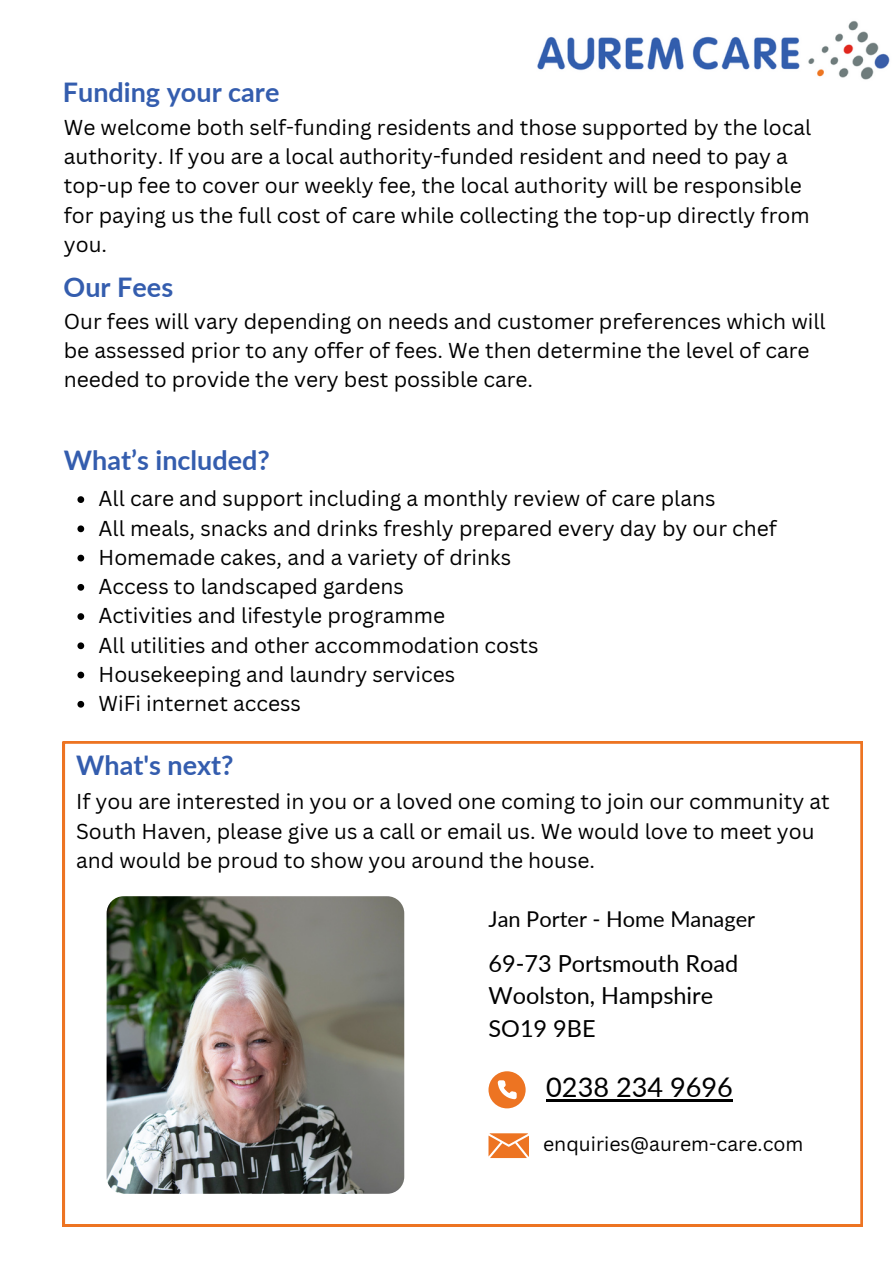
<style>
.page{position:relative;width:893px;height:1264px;background:#fff}
.page>*{position:absolute;margin:0;border:0;box-sizing:border-box;transform-origin:0 0}
.t1{font:27.15px "Lato";color:#000}
.t2{font:700 27px "Lato";color:#345dae}
.t3{font:23.4px "Lato";color:#000}
.t4{font:21.75px "Lato";color:#000}
.t5{font:21px/29.2px "Canva Sans";color:#000}
.t6{font:19.5px "Canva Sans";color:#000}
</style>
<div class="page">
<svg style="left:63px;top:741px;width:799px;height:485px"></svg>
<svg style="left:488px;top:1071px;width:37px;height:37px"></svg>
<svg style="left:488px;top:1133px;width:41px;height:24px"></svg>
<img style="left:537px;top:20px;width:353px;height:60px">
<img style="left:107px;top:896px;width:297px;height:297px;border-radius:17px">
<svg style="left:77px;top:496px;width:7px;height:7px"></svg>
<svg style="left:77px;top:525px;width:7px;height:7px"></svg>
<svg style="left:77px;top:554px;width:7px;height:7px"></svg>
<svg style="left:77px;top:584px;width:7px;height:6px"></svg>
<svg style="left:77px;top:613px;width:7px;height:7px"></svg>
<svg style="left:77px;top:642px;width:7px;height:7px"></svg>
<svg style="left:77px;top:671px;width:7px;height:7px"></svg>
<svg style="left:77px;top:701px;width:7px;height:6px"></svg>
<hr style="left:546px;top:1098px;width:187px;height:3px;background:#000">
<p class="t2" style="left:63px;top:75px;width:218px">Funding your care</p>
<p class="t5" style="left:64px;top:112px;width:748px">We welcome both self-funding residents and those supported by the local authority. If you are a local authority-funded resident and need to pay a top-up fee to cover our weekly fee, the local authority will be responsible for paying us the full cost of care while collecting the top-up directly from you.</p>
<p class="t2" style="left:64px;top:270px;width:111px">Our Fees</p>
<p class="t5" style="left:64px;top:306px;width:763px">Our fees will vary depending on needs and customer preferences which will be assessed prior to any offer of fees. We then determine the level of care needed to provide the very best possible care.</p>
<p class="t2" style="left:64px;top:443px;width:207px">What’s included?</p>
<p class="t5" style="left:98px;top:483px;width:618px">All care and support including a monthly review of care plans</p>
<p class="t5" style="left:98px;top:513px;width:680px">All meals, snacks and drinks freshly prepared every day by our chef</p>
<p class="t5" style="left:98px;top:542px;width:414px">Homemade cakes, and a variety of drinks</p>
<p class="t5" style="left:98px;top:571px;width:307px">Access to landscaped gardens</p>
<p class="t5" style="left:98px;top:600px;width:348px">Activities and lifestyle programme</p>
<p class="t5" style="left:98px;top:629px;width:441px">All utilities and other accommodation costs</p>
<p class="t5" style="left:98px;top:659px;width:358px">Housekeeping and laundry services</p>
<p class="t5" style="left:98px;top:688px;width:204px">WiFi internet access</p>
<p class="t2" style="left:76px;top:748px;width:159px">What's next?</p>
<p class="t5" style="left:76px;top:786px;width:755px">If you are interested in you or a loved one coming to join our community at<br>South Haven, please give us a call or email us. We would love to meet you and would be proud to show you around the house.</p>
<p class="t4" style="left:488px;top:905px;width:268px">Jan Porter - Home Manager</p>
<p class="t3" style="left:488px;top:948px;width:251px">69-73 Portsmouth Road</p>
<p class="t3" style="left:488px;top:981px;width:226px">Woolston, Hampshire</p>
<p class="t3" style="left:488px;top:1013px;width:109px">SO19 9BE</p>
<p class="t1" style="left:546px;top:1069px;width:188px">0238 234 9696</p>
<p class="t6" style="left:543px;top:1129px;width:262px">enquiries@aurem-care.com</p>
</div>
